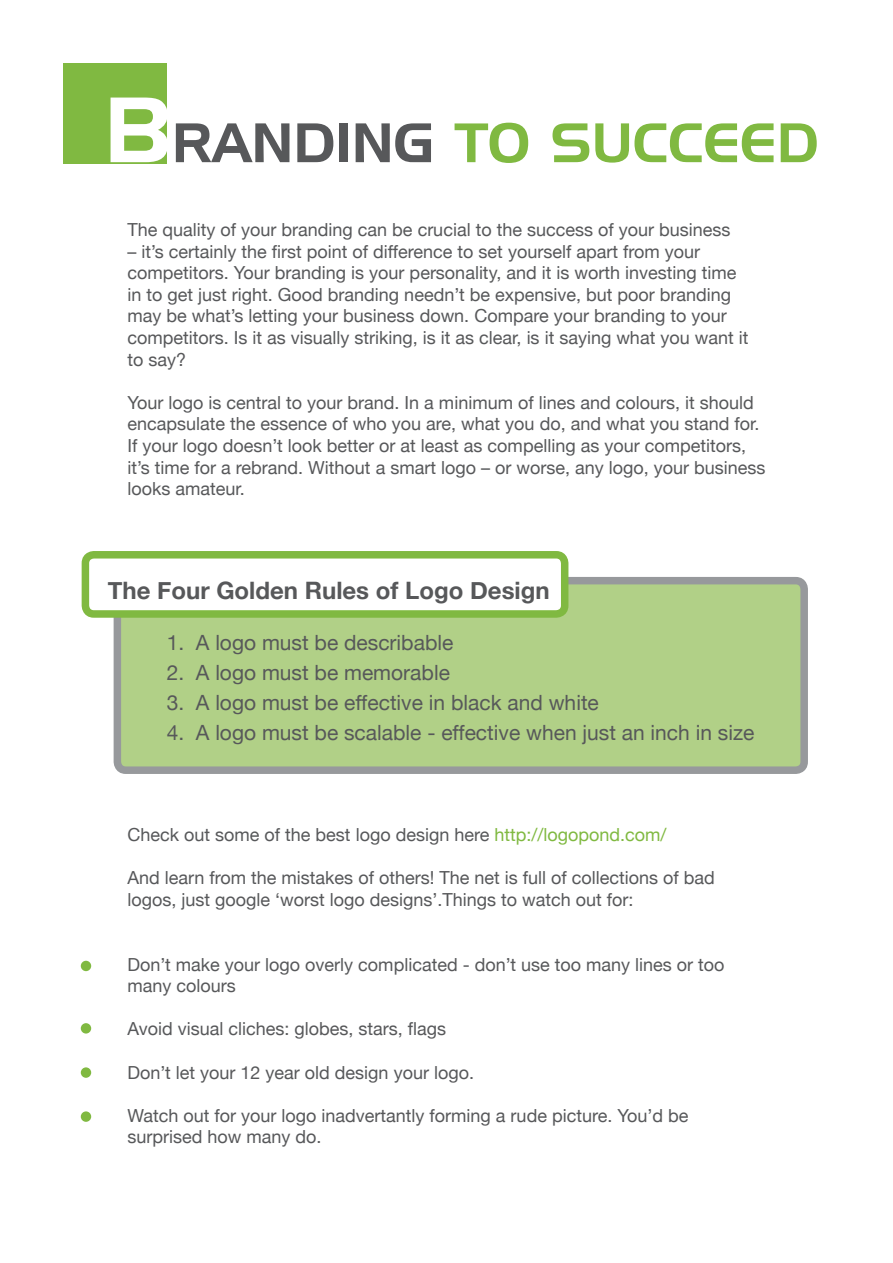
<style>
.page{position:relative;width:893px;height:1263px;background:#fff}
.page>*{position:absolute;margin:0;border:0;box-sizing:border-box;transform-origin:0 0}
.t1{font:54px "Handel Gothic BT";color:#80b941}
.t2{font:54px "Handel Gothic BT";color:#57585a}
.t3{font:700 24px "Helvetica Neue";color:#57585a}
.t4{font:21px "Helvetica Neue";color:#57585a}
.t5{font:18px/21.6px "Helvetica Neue";color:#57585a}
.s1{font-size:90px;color:#fff}
.s2{color:#80b941}
</style>
<div class="page">
<div style="left:63px;top:63px;width:104px;height:100px;background:#80b941"></div>
<div style="left:117px;top:581px;width:687px;height:189px;background:#b1d087;border-radius:9px"></div>
<div style="left:114px;top:577px;width:694px;height:197px;border:8px solid #97999c;border-radius:9px"></div>
<div style="left:85px;top:555px;width:480px;height:59px;background:#fff;border-radius:9px"></div>
<div style="left:82px;top:551px;width:486px;height:67px;border:8px solid #80b941;border-radius:9px"></div>
<div style="left:81px;top:961px;width:10px;height:10px;background:#80b941;border-radius:50%"></div>
<div style="left:81px;top:1023px;width:10px;height:10px;background:#80b941;border-radius:50%"></div>
<div style="left:81px;top:1067px;width:10px;height:11px;background:#80b941;border-radius:50%"></div>
<div style="left:81px;top:1111px;width:10px;height:11px;background:#80b941;border-radius:50%"></div>
<p class="t2" style="left:104px;top:110px;width:184px"><span class="s1">B</span>RANDING</p>
<p class="t1" style="left:455px;top:110px;width:288px">TO SUCCEED</p>
<p class="t5" style="left:128px;top:219px;width:604px">The quality of your branding can be crucial to the success of your business</p>
<p class="t5" style="left:128px;top:240px;width:622px">– it’s certainly the first point of difference to set yourself apart from your competitors. Your branding is your personality, and it is worth investing time in to get just right. Good branding needn’t be expensive, but poor branding may be what’s letting your business down. Compare your branding to your competitors. Is it as visually striking, is it as clear, is it saying what you want it to say?</p>
<p class="t5" style="left:128px;top:391px;width:639px">Your logo is central to your brand. In a minimum of lines and colours, it should encapsulate the essence of who you are, what you do, and what you stand for.<br>If your logo doesn’t look better or at least as compelling as your competitors, it’s time for a rebrand. Without a smart logo – or worse, any logo, your business looks amateur.</p>
<p class="t3" style="left:108px;top:575px;width:443px">The Four Golden Rules of Logo Design</p>
<p class="t4" style="left:167px;top:630px;width:288px">1. A logo must be describable</p>
<p class="t4" style="left:167px;top:660px;width:285px">2. A logo must be memorable</p>
<p class="t4" style="left:167px;top:690px;width:434px">3. A logo must be effective in black and white</p>
<p class="t4" style="left:167px;top:720px;width:589px">4. A logo must be scalable - effective when just an inch in size</p>
<p class="t5" style="left:128px;top:823px;width:540px">Check out some of the best logo design here <span class="s2">http://logopond.com/</span></p>
<p class="t5" style="left:128px;top:867px;width:589px">And learn from the mistakes of others! The net is full of collections of bad logos, just google ‘worst logo designs’.Things to watch out for:</p>
<p class="t5" style="left:128px;top:953px;width:598px">Don’t make your logo overly complicated - don’t use too many lines or too many colours</p>
<p class="t5" style="left:128px;top:1018px;width:320px">Avoid visual cliches: globes, stars, flags</p>
<p class="t5" style="left:128px;top:1061px;width:348px">Don’t let your 12 year old design your logo.</p>
<p class="t5" style="left:128px;top:1104px;width:562px">Watch out for your logo inadvertantly forming a rude picture. You’d be surprised how many do.</p>
</div>
